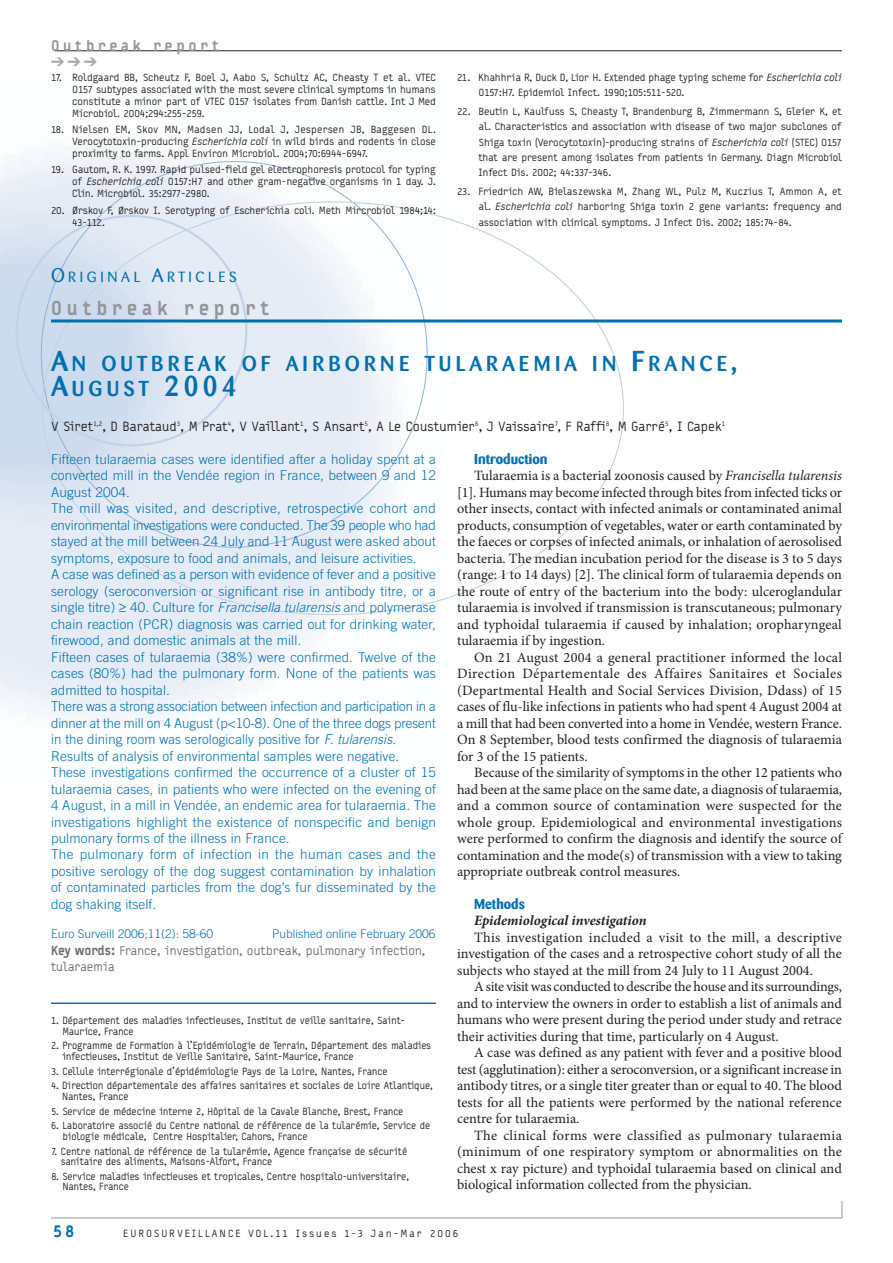
<style>
.page{position:relative;width:893px;height:1263px;background:#fff}
.page>*{position:absolute;margin:0;border:0;box-sizing:border-box;transform-origin:0 0}
.t1{font:500 28.5px "Barmeno";color:#0070af}
.t2{font:500 21.3px "Barmeno";letter-spacing:.195em;color:#0070af}
.t3{font:900 19.5px "Typestar";letter-spacing:.245em;color:#939598}
.t4{font:900 16.5px "Typestar";color:#0070af}
.t5{font:900 15px "Typestar";letter-spacing:.245em;color:#939598}
.t6{font:15px "Zapf Dingbats ITC";color:#a7a9ac}
.t7{font:14.55px "Barmeno";letter-spacing:.25em;color:#0070af}
.t8{font:14.25px/16.5px "Minion Pro";color:#231f20;text-align:justify}
.t9{font:italic 700 14.25px "Minion Pro";color:#231f20}
.t10{font:700 14.25px "Barmeno";color:#0070af}
.t11{font:300 13.5px/16.5px "Trade Gothic";letter-spacing:.01em;color:#0070af}
.t12{font:13.5px "Typestar";letter-spacing:-.01em;color:#231f20}
.t13{font:12.75px/16.5px "Typestar";letter-spacing:-.02em;color:#6d6e70}
.t14{font:300 12px "Trade Gothic";color:#0070af}
.t15{font:10.5px/12px "Typestar";letter-spacing:-.015em;color:#231f20;text-align:justify}
.t16{font:10.5px/10.5px "Typestar";letter-spacing:-.015em;color:#231f20;scale:.95 1}
.t17{font:10.5px "Typestar";letter-spacing:.195em;color:#231f20}
.s1{font-style:italic}
.s2{font-size:19.5px}
.s3{font-size:28.5px}
.s4{font-size:21.3px}
.s5{font-weight:900}
</style>
<div class="page">
<img style="left:0;top:148px;width:457px;height:575px">
<hr style="left:51px;top:320px;width:791px;height:3px;background:#0070af">
<hr style="left:51px;top:1218px;width:791px;height:1px;background:#939598">
<svg style="left:841px;top:1201px;width:1px;height:17px"></svg>
<hr style="left:55px;top:51px;width:787px;height:1px;background:#231f20">
<hr style="left:51px;top:1003px;width:385px;height:1px;background:#0070af">
<p class="t5" style="left:51px;top:40px;width:169px">Outbreak report</p>
<p class="t6" style="left:51px;top:55px;width:48px">➔➔➔</p>
<p class="t15" style="left:72px;top:73px;width:365px;text-indent:-21px">17. Roldgaard BB, Scheutz F, Boel J, Aabo S, Schultz AC, Cheasty T et al. VTEC O157 subtypes associated with the most severe clinical symptoms in humans constitute a minor part of VTEC O157 isolates from Danish cattle. Int J Med Microbiol. 2004;294:255-259.</p>
<p class="t15" style="left:72px;top:125px;width:365px;text-indent:-21px">18. Nielsen EM, Skov MN, Madsen JJ, Lodal J, Jespersen JB, Baggesen DL.<br>Verocytotoxin-producing <span class="s1">Escherichia coli</span> in wild birds and rodents in close proximity to farms. Appl Environ Microbiol. 2004;70:6944-6947.</p>
<p class="t15" style="left:72px;top:165px;width:365px;text-indent:-21px">19. Gautom, R. K. 1997. Rapid pulsed-field gel electrophoresis protocol for typing of <span class="s1">Escherichia coli</span> O157:H7 and other gram-negative organisms in 1 day. J.<br>Clin. Microbiol. 35:2977-2980.</p>
<p class="t15" style="left:72px;top:206px;width:365px;text-indent:-21px">20. Ørskov F, Ørskov I. Serotyping of Escherichia coli. Meth Mircrobiol 1984;14:<br>43-112.</p>
<p class="t7" style="left:51px;top:271px;width:187px"><span class="s2">O</span>RIGINAL <span class="s2">A</span>RTICLES</p>
<h3 class="t3" style="left:51px;top:301px;width:219px">Outbreak report</h3>
<p class="t15" style="left:478px;top:71px;width:365px;line-height:15.1px;text-indent:-21px">21. Khahhria R, Duck D, Lior H. Extended phage typing scheme for <span class="s1">Escherichia coli<br></span>O157:H7. Epidemiol Infect. 1990;105:511-520.</p>
<p class="t15" style="left:478px;top:106px;width:365px;line-height:15.1px;text-indent:-21px">22. Beutin L, Kaulfuss S, Cheasty T, Brandenburg B, Zimmermann S, Gleier K, et al. Characteristics and association with disease of two major subclones of Shiga toxin (Verocytotoxin)-producing strains of <span class="s1">Escherichia coli</span> (STEC) O157 that are present among isolates from patients in Germany. Diagn Microbiol Infect Dis. 2002; 44:337-346.</p>
<p class="t15" style="left:478px;top:186px;width:365px;line-height:15.1px;text-indent:-21px">23. Friedrich AW, Bielaszewska M, Zhang WL, Pulz M, Kuczius T, Ammon A, et al. <span class="s1">Escherichia coli</span> harboring Shiga toxin 2 gene variants: frequency and association with clinical symptoms. J Infect Dis. 2002; 185:74-84.</p>
<h2 class="t2" style="left:51px;top:354px;width:688px"><span class="s3">A</span>N OUTBREAK OF AIRBORNE TULARAEMIA IN <span class="s3">F</span>RANCE<span class="s3">,</span></h2>
<h1 class="t1" style="left:51px;top:374px;width:188px">A<span class="s4">UGUST</span> 2004</h1>
<p class="t12" style="left:51px;top:423px;width:675px">V Siret<sup>1,2</sup>, D Barataud<sup>3</sup>, M Prat<sup>4</sup>, V Vaillant<sup>1</sup>, S Ansart<sup>5</sup>, A Le Coustumier<sup>6</sup>, J Vaissaire<sup>7</sup>, F Raffi<sup>8</sup>, M Garré<sup>5</sup>, I Capek<sup>1</sup></p>
<p class="t11" style="left:51px;top:452px;width:386px">Fifteen tularaemia cases were identified after a holiday spent at a converted mill in the Vendée region in France, between 9 and 12<br>August 2004.<br>The mill was visited, and descriptive, retrospective cohort and environmental investigations were conducted. The 39 people who had stayed at the mill between 24 July and 11 August were asked about symptoms, exposure to food and animals, and leisure activities.<br>A case was defined as a person with evidence of fever and a positive serology (seroconversion or significant rise in antibody titre, or a single titre) ≥ 40. Culture for <span class="s1">Francisella tularensis</span> and polymerase chain reaction (PCR) diagnosis was carried out for drinking water, firewood, and domestic animals at the mill.<br>Fifteen cases of tularaemia (38%) were confirmed. Twelve of the cases (80%) had the pulmonary form. None of the patients was admitted to hospital.<br>There was a strong association between infection and participation in a dinner at the mill on 4 August (p&lt;10-8). One of the three dogs present in the dining room was serologically positive for <span class="s1">F. tularensis</span>.<br>Results of analysis of environmental samples were negative.<br>These investigations confirmed the occurrence of a cluster of 15 tularaemia cases, in patients who were infected on the evening of 4 August, in a mill in Vendée, an endemic area for tularaemia. The investigations highlight the existence of nonspecific and benign pulmonary forms of the illness in France.<br>The pulmonary form of infection in the human cases and the positive serology of the dog suggest contamination by inhalation of contaminated particles from the dog’s fur disseminated by the dog shaking itself.</p>
<p class="t14" style="left:51px;top:930px;width:163px">Euro Surveill 2006;11(2): 58-60</p>
<p class="t14" style="left:272px;top:930px;width:165px">Published online February 2006</p>
<p class="t13" style="left:51px;top:944px;width:376px"><span class="s5">Key words:</span> France, investigation, outbreak, pulmonary infection, tularaemia</p>
<p class="t10" style="left:474px;top:453px;width:75px">Introduction</p>
<p class="t8" style="left:457px;top:469px;width:386px;text-indent:17px">Tularaemia is a bacterial zoonosis caused by <span class="s1">Francisella tularensis </span>[1]. Humans may become infected through bites from infected ticks or other insects, contact with infected animals or contaminated animal products, consumption of vegetables, water or earth contaminated by the faeces or corpses of infected animals, or inhalation of aerosolised bacteria. The median incubation period for the disease is 3 to 5 days (range: 1 to 14 days) [2]. The clinical form of tularaemia depends on the route of entry of the bacterium into the body: ulceroglandular tularaemia is involved if transmission is transcutaneous; pulmonary and typhoidal tularaemia if caused by inhalation; oropharyngeal tularaemia if by ingestion.</p>
<p class="t8" style="left:457px;top:650px;width:386px;text-indent:17px">On 21 August 2004 a general practitioner informed the local Direction Départementale des Affaires Sanitaires et Sociales (Departmental Health and Social Services Division, Ddass) of 15 cases of flu-like infections in patients who had spent 4 August 2004 at a mill that had been converted into a home in Vendée, western France.<br>On 8 September, blood tests confirmed the diagnosis of tularaemia for 3 of the 15 patients.</p>
<p class="t8" style="left:457px;top:765px;width:386px;text-indent:17px">Because of the similarity of symptoms in the other 12 patients who had been at the same place on the same date, a diagnosis of tularaemia, and a common source of contamination were suspected for the whole group. Epidemiological and environmental investigations were performed to confirm the diagnosis and identify the source of contamination and the mode(s) of transmission with a view to taking appropriate outbreak control measures.</p>
<p class="t10" style="left:474px;top:898px;width:52px">Methods</p>
<p class="t9" style="left:474px;top:915px;width:174px">Epidemiological investigation</p>
<p class="t8" style="left:457px;top:930px;width:386px;text-indent:17px">This investigation included a visit to the mill, a descriptive investigation of the cases and a retrospective cohort study of all the subjects who stayed at the mill from 24 July to 11 August 2004.</p>
<p class="t8" style="left:457px;top:980px;width:386px;text-indent:17px">A site visit was conducted to describe the house and its surroundings, and to interview the owners in order to establish a list of animals and humans who were present during the period under study and retrace their activities during that time, particularly on 4 August.</p>
<p class="t8" style="left:457px;top:1046px;width:386px;text-indent:17px">A case was defined as any patient with fever and a positive blood test (agglutination): either a seroconversion, or a significant increase in antibody titres, or a single titer greater than or equal to 40. The blood tests for all the patients were performed by the national reference centre for tularaemia.</p>
<p class="t8" style="left:457px;top:1128px;width:386px;text-indent:17px">The clinical forms were classified as pulmonary tularaemia (minimum of one respiratory symptom or abnormalities on the chest x ray picture) and typhoidal tularaemia based on clinical and biological information collected from the physician.</p>
<p class="t16" style="left:62px;top:1017px;width:362px;text-indent:-11px">1. Département des maladies infectieuses, Institut de veille sanitaire, Saint-<br>Maurice, France</p>
<p class="t16" style="left:62px;top:1042px;width:390px;text-indent:-11px">2. Programme de Formation à l’Epidémiologie de Terrain, Département des maladies infectieuses, Institut de Veille Sanitaire, Saint-Maurice, France</p>
<p class="t16" style="left:51px;top:1067px;width:355px">3. Cellule interrégionale d’épidémiologie Pays de la Loire, Nantes, France</p>
<p class="t16" style="left:62px;top:1082px;width:392px;text-indent:-11px">4. Direction départementale des affaires sanitaires et sociales de Loire Atlantique,<br>Nantes, France</p>
<p class="t16" style="left:51px;top:1107px;width:372px">5. Service de médecine interne 2, Hôpital de la Cavale Blanche, Brest, France</p>
<p class="t16" style="left:62px;top:1122px;width:389px;text-indent:-11px">6. Laboratoire associé du Centre national de référence de la tularémie, Service de biologie médicale, Centre Hospitalier, Cahors, France</p>
<p class="t16" style="left:61px;top:1147px;width:366px;text-indent:-10px">7. Centre national de référence de la tularémie, Agence française de sécurité sanitaire des aliments, Maisons-Alfort, France</p>
<p class="t16" style="left:62px;top:1173px;width:366px;text-indent:-11px">8. Service maladies infectieuses et tropicales, Centre hospitalo-universitaire,<br>Nantes, France</p>
<p class="t4" style="left:53px;top:1226px;width:23px">58</p>
<p class="t17" style="left:123px;top:1231px;width:336px">EUROSURVEILLANCE VOL.11 Issues 1-3 Jan-Mar 2006</p>
</div>
